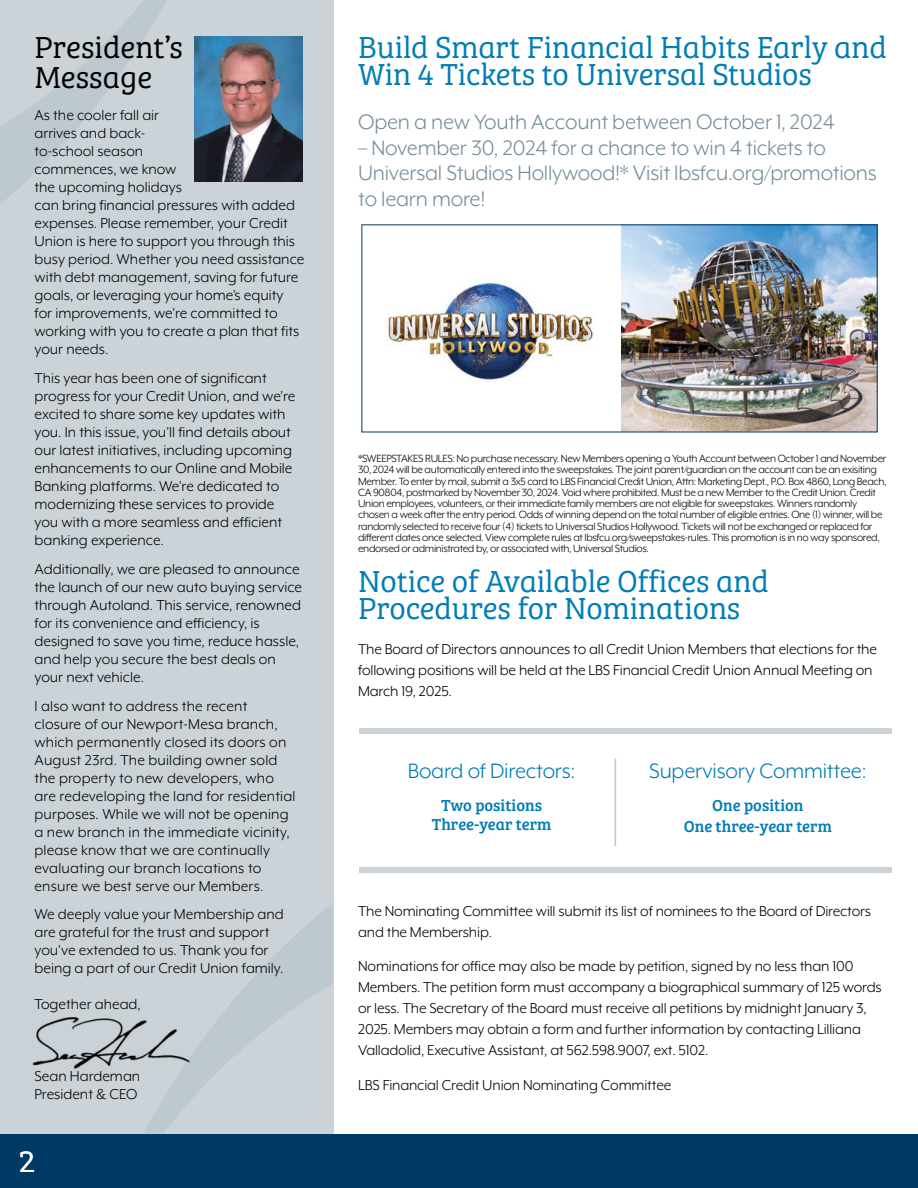
<style>
.page{position:relative;width:918px;height:1188px;background:#fff}
.page>*{position:absolute;margin:0;border:0;box-sizing:border-box;transform-origin:0 0}
.t1{font:31.5px/27px "Bree Serif Lt";letter-spacing:-.005em;color:#007db6}
.t2{font:31.5px/30px "Bree Serif Lt";color:#000}
.t3{font:31.5px "Bree Serif Lt";color:#fff}
.t4{font:24px/25.5px "Mr Eaves XL Mod OT";letter-spacing:-.01em;color:#768d99}
.t5{font:24px "Mr Eaves XL Mod OT";letter-spacing:-.01em;color:#007db6}
.t6{font:16.5px/18px "Mr Eaves XL Mod OT";color:#000}
.t7{font:16.5px/19.5px "Bree Serif";color:#007db6;text-align:center}
.t8{font:12px/11.2px "Mr Eaves XL Mod OT";letter-spacing:-.03em;color:#000}
</style>
<div class="page">
<div style="left:0;top:0;width:333px;height:1134px;background:#cbd3d8"></div>
<svg style="left:0;top:0;width:167px;height:204px"></svg>
<svg style="left:144px;top:904px;width:188px;height:229px"></svg>
<div style="left:0;top:1134px;width:918px;height:54px;background:#003963"></div>
<img style="left:195px;top:36px;width:108px;height:145px">
<img style="left:32px;top:1005px;width:170px;height:72px">
<img style="left:384px;top:281px;width:210px;height:99px">
<img style="left:622px;top:226px;width:254px;height:204px">
<div style="left:361px;top:224px;width:517px;height:208px;border:1px solid #003963"></div>
<hr style="left:615px;top:759px;width:1px;height:87px;background:#bec8cf">
<div style="left:359px;top:728px;width:532px;height:5px;background:#cbd3d8"></div>
<div style="left:359px;top:867px;width:532px;height:6px;background:#cbd3d8"></div>
<h2 class="t2" style="left:35px;top:31px;width:150px">President’s<br>Message</h2>
<p class="t6" style="left:35px;top:106px;width:271px">As the cooler fall air<br>arrives and back-<br>to-school season<br>commences, we know<br>the upcoming holidays<br>can bring financial pressures with added expenses. Please remember, your Credit<br>Union is here to support you through this busy period. Whether you need assistance with debt management, saving for future goals, or leveraging your home’s equity for improvements, we’re committed to working with you to create a plan that fits your needs.</p>
<p class="t6" style="left:35px;top:369px;width:262px">This year has been one of significant progress for your Credit Union, and we’re excited to share some key updates with you. In this issue, you’ll find details about our latest initiatives, including upcoming enhancements to our Online and Mobile Banking platforms. We’re dedicated to modernizing these services to provide you with a more seamless and efficient banking experience.</p>
<p class="t6" style="left:35px;top:560px;width:269px">Additionally, we are pleased to announce the launch of our new auto buying service through Autoland. This service, renowned for its convenience and efficiency, is designed to save you time, reduce hassle, and help you secure the best deals on your next vehicle.</p>
<p class="t6" style="left:35px;top:697px;width:262px">I also want to address the recent closure of our Newport-Mesa branch, which permanently closed its doors on August 23rd. The building owner sold the property to new developers, who are redeveloping the land for residential purposes. While we will not be opening a new branch in the immediate vicinity, please know that we are continually evaluating our branch locations to ensure we best serve our Members.</p>
<p class="t6" style="left:35px;top:905px;width:251px">We deeply value your Membership and are grateful for the trust and support you’ve extended to us. Thank you for being a part of our Credit Union family.</p>
<p class="t6" style="left:35px;top:995px;width:108px">Together ahead,</p>
<p class="t6" style="left:35px;top:1067px;width:107px">Sean Hardeman</p>
<p class="t6" style="left:35px;top:1085px;width:105px">President &amp; CEO</p>
<h1 class="t3" style="left:19px;top:1139px;width:17px">2</h1>
<h2 class="t1" style="left:358px;top:32px;width:530px">Build Smart Financial Habits Early and<br>Win 4 Tickets to Universal Studios</h2>
<p class="t4" style="left:358px;top:109px;width:478px">Open a new Youth Account between October 1, 2024</p>
<p class="t4" style="left:358px;top:135px;width:520px">– November 30, 2024 for a chance to win 4 tickets to<br>Universal Studios Hollywood!* Visit lbsfcu.org/promotions to learn more!</p>
<p class="t8" style="left:358px;top:453px;width:530px">*SWEEPSTAKES RULES: No purchase necessary. New Members opening a Youth Account between October 1 and November 30, 2024 will be automatically entered into the sweepstakes. The joint parent/guardian on the account can be an exisiting Member. To enter by mail, submit a 3x5 card to LBS Financial Credit Union, Attn: Marketing Dept., P.O. Box 4860, Long Beach, CA 90804, postmarked by November 30, 2024. Void where prohibited. Must be a new Member to the Credit Union. Credit Union employees, volunteers, or their immediate family members are not eligible for sweepstakes. Winners randomly chosen a week after the entry period. Odds of winning depend on the total number of eligible entries. One (1) winner, will be randomly selected to receive four (4) tickets to Universal Studios Hollywood. Tickets will not be exchanged or replaced for different dates once selected. View complete rules at lbsfcu.org/sweepstakes-rules. This promotion is in no way sponsored, endorsed or administrated by, or associated with, Universal Studios.</p>
<h2 class="t1" style="left:358px;top:566px;width:412px">Notice of Available Offices and<br>Procedures for Nominations</h2>
<p class="t6" style="left:358px;top:638px;width:520px;line-height:21px">The Board of Directors announces to all Credit Union Members that elections for the following positions will be held at the LBS Financial Credit Union Annual Meeting on<br>March 19, 2025.</p>
<p class="t5" style="left:408px;top:759px;width:169px">Board of Directors:</p>
<p class="t7" style="left:432px;top:794px;width:121px">Two positions<br>Three-year term</p>
<p class="t5" style="left:649px;top:759px;width:219px">Supervisory Committee:</p>
<p class="t7" style="left:684px;top:794px;width:150px;line-height:21px">One position<br>One three-year term</p>
<p class="t6" style="left:358px;top:900px;width:515px;line-height:21px">The Nominating Committee will submit its list of nominees to the Board of Directors and the Membership.</p>
<p class="t6" style="left:358px;top:956px;width:525px;line-height:21px">Nominations for office may also be made by petition, signed by no less than 100<br>Members. The petition form must accompany a biographical summary of 125 words or less. The Secretary of the Board must receive all petitions by midnight January 3, 2025. Members may obtain a form and further information by contacting Lilliana Valladolid, Executive Assistant, at 562.598.9007, ext. 5102.</p>
<p class="t6" style="left:358px;top:1076px;width:315px">LBS Financial Credit Union Nominating Committee</p>
</div>
